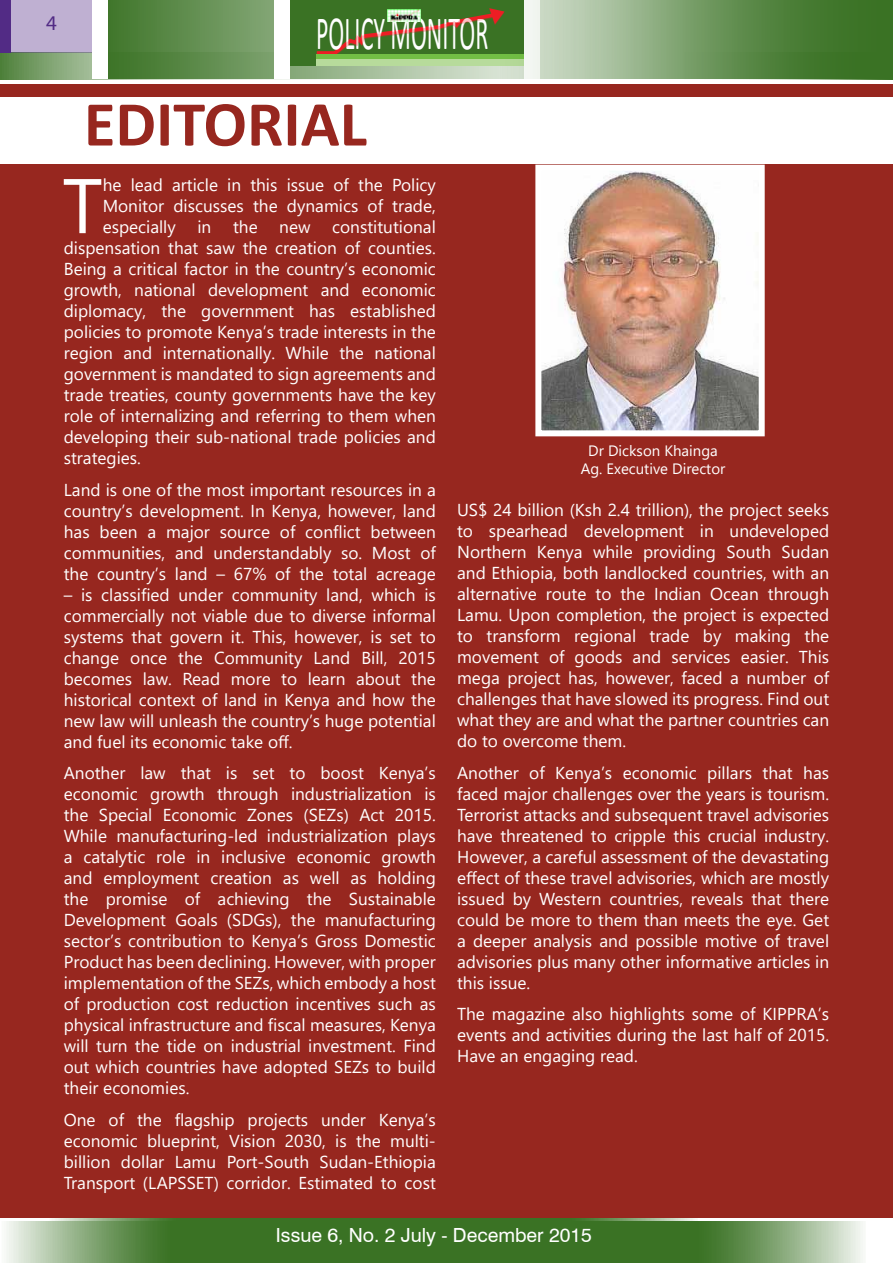
<style>
.page{position:relative;width:893px;height:1263px;background:#fff}
.page>*{position:absolute;margin:0;border:0;box-sizing:border-box;transform-origin:0 0}
.t1{font:77.25px "Segoe UI";color:#fff}
.t2{font:700 64.5px "Calibri";color:#97271f}
.t3{font:48px "Calibri";color:#fff;scale:.5 1}
.t4{font:21px "Myriad Pro";color:#522b85}
.t5{font:19.5px "Swiss 721 Cyrillic BT";color:#fff}
.t6{font:17.25px/21px "Segoe UI";color:#fff;text-align:justify}
.t7{font:15px/18px "Segoe UI";color:#fff;text-align:center}
</style>
<div class="page">
<svg style="left:434px;top:1221px;width:429px;height:42px;background:#598847"></svg>
<svg style="left:6px;top:1221px;width:428px;height:42px;background:#5a8847"></svg>
<svg style="left:373px;top:1217px;width:324px;height:3px"></svg>
<svg style="left:49px;top:1217px;width:324px;height:3px"></svg>
<svg style="left:0;top:52px;width:92px;height:27px;background:#7a9e6d"></svg>
<svg style="left:108px;top:0;width:392px;height:79px;background:#6d965c"></svg>
<div style="left:290px;top:0;width:234px;height:66px;background:#3a7224"></div>
<svg style="left:316px;top:8px;width:184px;height:50px"></svg>
<div style="left:317px;top:54px;width:207px;height:11px;background:#72bf44"></div>
<img style="left:387px;top:9px;width:33px;height:13px">
<div style="left:317px;top:59px;width:207px;height:7px;background:#b7db9b"></div>
<div style="left:11px;top:0;width:81px;height:52px;background:#bfb0d2"></div>
<div style="left:0;top:0;width:11px;height:52px;background:#522b85"></div>
<div style="left:274px;top:0;width:16px;height:79px;background:#fff"></div>
<svg style="left:500px;top:0;width:393px;height:79px;background:#779d68"></svg>
<div style="left:0;top:84px;width:893px;height:1133px;background:#97271f"></div>
<div style="left:0;top:97px;width:892px;height:67px;background:#fff"></div>
<img style="left:542px;top:172px;width:216px;height:257px">
<div style="left:535px;top:165px;width:230px;height:271px;border:6px solid #fff"></div>
<p class="t4" style="left:46px;top:10px;width:12px">4</p>
<h3 class="t3" style="left:316px;top:0;width:346px">POLICY MONITOR</h3>
<h2 class="t2" style="left:84px;top:78px;width:285px">EDITORIAL</h2>
<h1 class="t1" style="left:62px;top:144px;width:42px">T</h1>
<p class="t6" style="left:103px;top:174px;width:335px">he lead article in this issue of the Policy Monitor discusses the dynamics of trade, especially</p>
<p class="t6" style="left:64px;top:216px;width:374px;text-indent:268px">constitutional dispensation that saw the creation of counties.<br>Being a critical factor in the country’s economic growth, national development and economic diplomacy, the government has established policies to promote Kenya’s trade interests in the region and internationally. While the national government is mandated to sign agreements and trade treaties, county governments have the key role of internalizing and referring to them when developing their sub-national trade policies and strategies.</p>
<p class="t6" style="left:64px;top:479px;width:374px">Land is one of the most important resources in a country’s development. In Kenya, however, land has been a major source of conflict between communities, and understandably so. Most of the country’s land – 67% of the total acreage</p>
<p class="t6" style="left:64px;top:584px;width:374px">– is classified under community land, which is commercially not viable due to diverse informal systems that govern it. This, however, is set to change once the Community Land Bill, 2015 becomes law. Read more to learn about the historical context of land in Kenya and how the new law will unleash the country’s huge potential and fuel its economic take off.</p>
<p class="t6" style="left:64px;top:762px;width:374px">Another law that is set to boost Kenya’s economic growth through industrialization is the Special Economic Zones (SEZs) Act 2015.<br>While manufacturing-led industrialization plays a catalytic role in inclusive economic growth and employment creation as well as holding the promise of achieving the Sustainable Development Goals (SDGs), the manufacturing sector’s contribution to Kenya’s Gross Domestic Product has been declining. However, with proper implementation of the SEZs, which embody a host of production cost reduction incentives such as physical infrastructure and fiscal measures, Kenya will turn the tide on industrial investment. Find out which countries have adopted SEZs to build their economies.</p>
<p class="t6" style="left:64px;top:1109px;width:374px">One of the flagship projects under Kenya’s economic blueprint, Vision 2030, is the multi&shy;billion dollar Lamu Port-South Sudan-Ethiopia Transport (LAPSSET) corridor. Estimated to cost</p>
<p class="t6" style="left:197px;top:216px;width:15px">in</p>
<p class="t6" style="left:233px;top:216px;width:26px">the</p>
<p class="t6" style="left:279px;top:216px;width:33px">new</p>
<p class="t7" style="left:581px;top:442px;width:146px">Dr Dickson Khainga<br>Ag. Executive Director</p>
<p class="t6" style="left:457px;top:499px;width:374px">US$ 24 billion (Ksh 2.4 trillion), the project seeks to spearhead development in undeveloped Northern Kenya while providing South Sudan and Ethiopia, both landlocked countries, with an alternative route to the Indian Ocean through Lamu. Upon completion, the project is expected to transform regional trade by making the movement of goods and services easier. This mega project has, however, faced a number of challenges that have slowed its progress. Find out what they are and what the partner countries can do to overcome them.</p>
<p class="t6" style="left:457px;top:762px;width:374px">Another of Kenya’s economic pillars that has faced major challenges over the years is tourism.<br>Terrorist attacks and subsequent travel advisories have threatened to cripple this crucial industry.<br>However, a careful assessment of the devastating effect of these travel advisories, which are mostly issued by Western countries, reveals that there could be more to them than meets the eye. Get a deeper analysis and possible motive of travel advisories plus many other informative articles in this issue.</p>
<p class="t6" style="left:457px;top:1003px;width:374px">The magazine also highlights some of KIPPRA’s events and activities during the last half of 2015.<br>Have an engaging read.</p>
<p class="t5" style="left:276px;top:1223px;width:317px">Issue 6, No. 2 July - December 2015</p>
</div>
